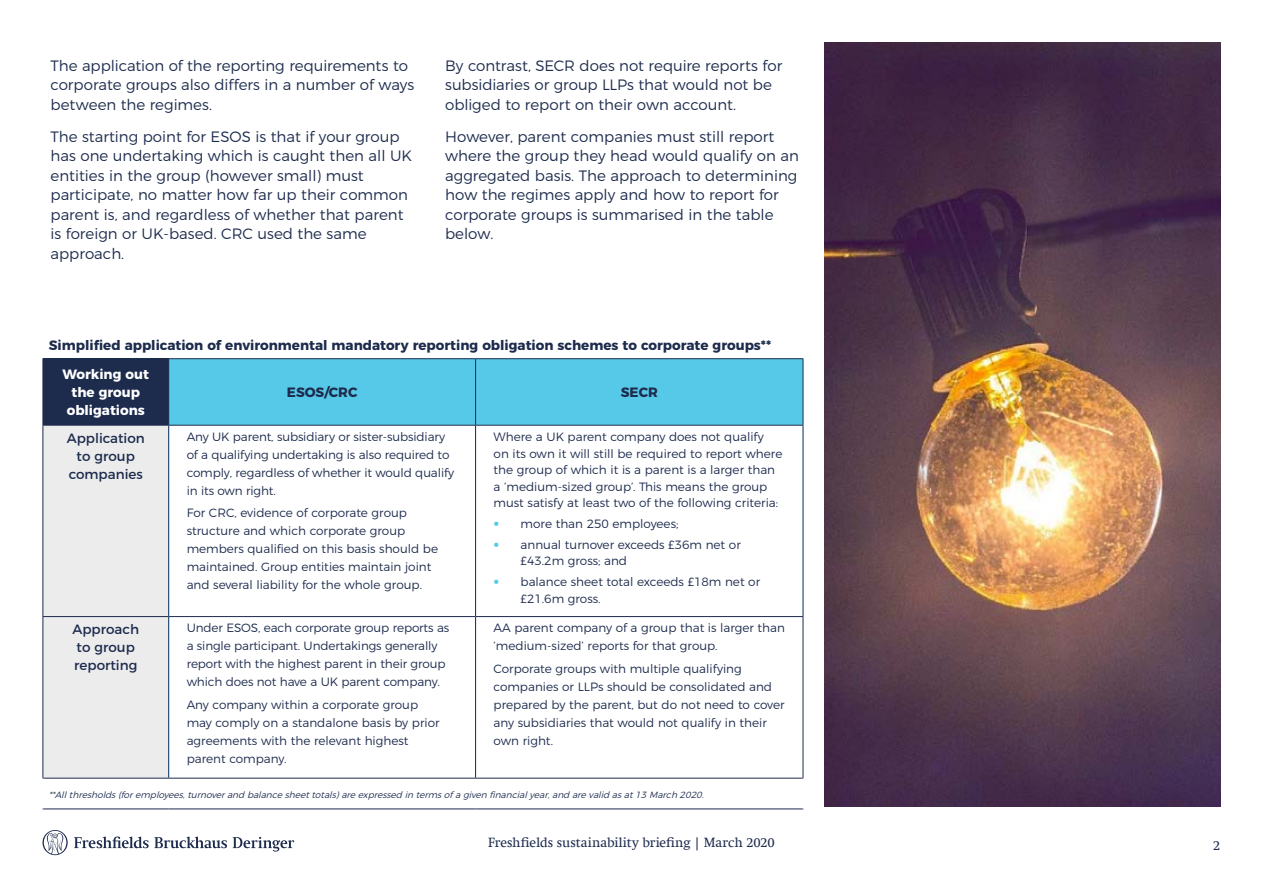
<style>
.page{position:relative;width:1263px;height:893px;background:#fff}
.page>*{position:absolute;margin:0;border:0;box-sizing:border-box;transform-origin:0 0}
.Body_copy{font:300 15px/19.5px "Montserrat";color:#1d2b4d}
.t1{font:700 13.5px "Montserrat";color:#1d2b4d}
.t2{font:13.5px/18px "Montserrat";color:#1d2b4d;text-align:center}
.t3{font:13.5px "Swift Com";letter-spacing:-.005em;color:#1d2b4d}
.t4{font:700 13.5px/18px "Montserrat";color:#fff;text-align:center}
.t5{font:300 12px/18px "Montserrat";color:#1d2b4d}
.t6{font:italic 300 9px "Montserrat";color:#1d2b4d}
.s1{font-family:"Swift Com";font-weight:400;color:#57c9e8}
</style>
<div class="page">
<svg style="left:233px;top:837px;width:61px;height:15px"></svg>
<svg style="left:74px;top:836px;width:153px;height:12px"></svg>
<svg style="left:43px;top:830px;width:25px;height:25px"></svg>
<svg style="left:44px;top:359px;width:759px;height:419px;background:#96cadb"></svg>
<svg style="left:169px;top:426px;width:634px;height:352px"></svg>
<hr style="left:43px;top:426px;width:1px;height:190px;background:#1d2b4d">
<hr style="left:168px;top:426px;width:1px;height:190px;background:#002d5b">
<hr style="left:168px;top:617px;width:1px;height:161px;background:#002d5b">
<hr style="left:475px;top:617px;width:1px;height:161px;background:#002d5b">
<hr style="left:43px;top:358px;width:126px;height:1px;background:#1d2b4d">
<hr style="left:43px;top:359px;width:1px;height:66px;background:#1d2b4d">
<hr style="left:169px;top:358px;width:307px;height:1px;background:#1d2b4d">
<hr style="left:168px;top:359px;width:1px;height:66px;background:#1d2b4d">
<hr style="left:476px;top:358px;width:327px;height:1px;background:#1d2b4d">
<hr style="left:475px;top:359px;width:1px;height:66px;background:#1d2b4d">
<hr style="left:803px;top:359px;width:1px;height:66px;background:#1d2b4d">
<hr style="left:43px;top:425px;width:126px;height:1px;background:#1d2b4d">
<hr style="left:169px;top:425px;width:307px;height:1px;background:#1d2b4d">
<hr style="left:476px;top:425px;width:327px;height:1px;background:#1d2b4d">
<hr style="left:43px;top:616px;width:126px;height:1px;background:#1d2b4d">
<hr style="left:43px;top:617px;width:1px;height:161px;background:#1d2b4d">
<hr style="left:169px;top:616px;width:307px;height:1px;background:#1d2b4d">
<hr style="left:803px;top:617px;width:1px;height:161px;background:#1d2b4d">
<hr style="left:43px;top:778px;width:126px;height:1px;background:#1d2b4d">
<hr style="left:169px;top:778px;width:307px;height:1px;background:#1d2b4d">
<hr style="left:476px;top:778px;width:327px;height:1px;background:#1d2b4d">
<hr style="left:43px;top:808px;width:126px;height:1px;background:#1d2b4d">
<hr style="left:169px;top:808px;width:307px;height:1px;background:#1d2b4d">
<hr style="left:476px;top:808px;width:327px;height:1px;background:#1d2b4d">
<hr style="left:43px;top:778px;width:1px;height:30px;background:#fff">
<hr style="left:475px;top:426px;width:1px;height:190px;background:#002d5b">
<hr style="left:803px;top:426px;width:1px;height:190px;background:#002d5b">
<hr style="left:476px;top:616px;width:327px;height:1px;background:#1d2b4d">
<img style="left:825px;top:43px;width:395px;height:763px">
<p class="Body_copy" style="left:51px;top:54px;width:365px">The application of the reporting requirements to corporate groups also differs in a number of ways between the regimes.</p>
<p class="Body_copy" style="left:51px;top:125px;width:363px">The starting point for ESOS is that if your group has one undertaking which is caught then all UK entities in the group (however small) must participate, no matter how far up their common parent is, and regardless of whether that parent is foreign or UK-based. CRC used the same approach.</p>
<p class="Body_copy" style="left:445px;top:54px;width:339px">By contrast, SECR does not require reports for subsidiaries or group LLPs that would not be obliged to report on their own account.</p>
<p class="Body_copy" style="left:445px;top:125px;width:355px">However, parent companies must still report where the group they head would qualify on an aggregated basis. The approach to determining how the regimes apply and how to report for corporate groups is summarised in the table below.</p>
<p class="t1" style="left:49px;top:334px;width:724px">Simplified application of environmental mandatory reporting obligation schemes to corporate groups**</p>
<p class="t4" style="left:63px;top:364px;width:88px">Working out the group obligations</p>
<p class="t1" style="left:287px;top:381px;width:72px">ESOS/CRC</p>
<p class="t1" style="left:621px;top:381px;width:38px">SECR</p>
<p class="t2" style="left:67px;top:428px;width:80px">Application to group companies</p>
<p class="t5" style="left:187px;top:427px;width:269px">Any UK parent, subsidiary or sister-subsidiary of a qualifying undertaking is also required to comply, regardless of whether it would qualify in its own right.</p>
<p class="t5" style="left:187px;top:503px;width:253px">For CRC, evidence of corporate group structure and which corporate group members qualified on this basis should be maintained. Group entities maintain joint and several liability for the whole group.</p>
<p class="t2" style="left:72px;top:619px;width:68px;text-align:left">Approach to group reporting</p>
<p class="t5" style="left:187px;top:618px;width:264px">Under ESOS, each corporate group reports as a single participant. Undertakings generally report with the highest parent in their group which does not have a UK parent company.</p>
<p class="t5" style="left:187px;top:694px;width:254px">Any company within a corporate group may comply on a standalone basis by prior agreements with the relevant highest parent company.</p>
<p class="t5" style="left:494px;top:428px;width:290px;line-height:16.5px">Where a UK parent company does not qualify<br>on its own it will still be required to report where the group of which it is a parent is a larger than a ‘medium-sized group’. This means the group must satisfy at least two of the following criteria:</p>
<p class="t5" style="left:494px;top:514px;width:186px"><span class="s1">•</span> more than 250 employees;</p>
<p class="t5" style="left:521px;top:535px;width:222px;line-height:16.5px;text-indent:-27px"><span class="s1">•</span> annual turnover exceeds £36m net or £43.2m gross; and</p>
<p class="t5" style="left:521px;top:573px;width:241px;line-height:16.5px;text-indent:-27px"><span class="s1">•</span> balance sheet total exceeds £18m net or £21.6m gross.</p>
<p class="t5" style="left:494px;top:618px;width:293px">AA parent company of a group that is larger than ‘medium-sized’ reports for that group.</p>
<p class="t5" style="left:494px;top:658px;width:292px">Corporate groups with multiple qualifying companies or LLPs should be consolidated and prepared by the parent, but do not need to cover any subsidiaries that would not qualify in their own right.</p>
<p class="t6" style="left:49px;top:788px;width:659px">**Allthresholds(foremployees,turnoverand balancesheettotals)areexpressed in termsofagiven financialyear,and arevalid asat13March 2020.</p>
<p class="t3" style="left:488px;top:834px;width:288px">Freshfields sustainability briefing | March 2020</p>
<p class="t3" style="left:1213px;top:838px;width:9px">2</p>
</div>
